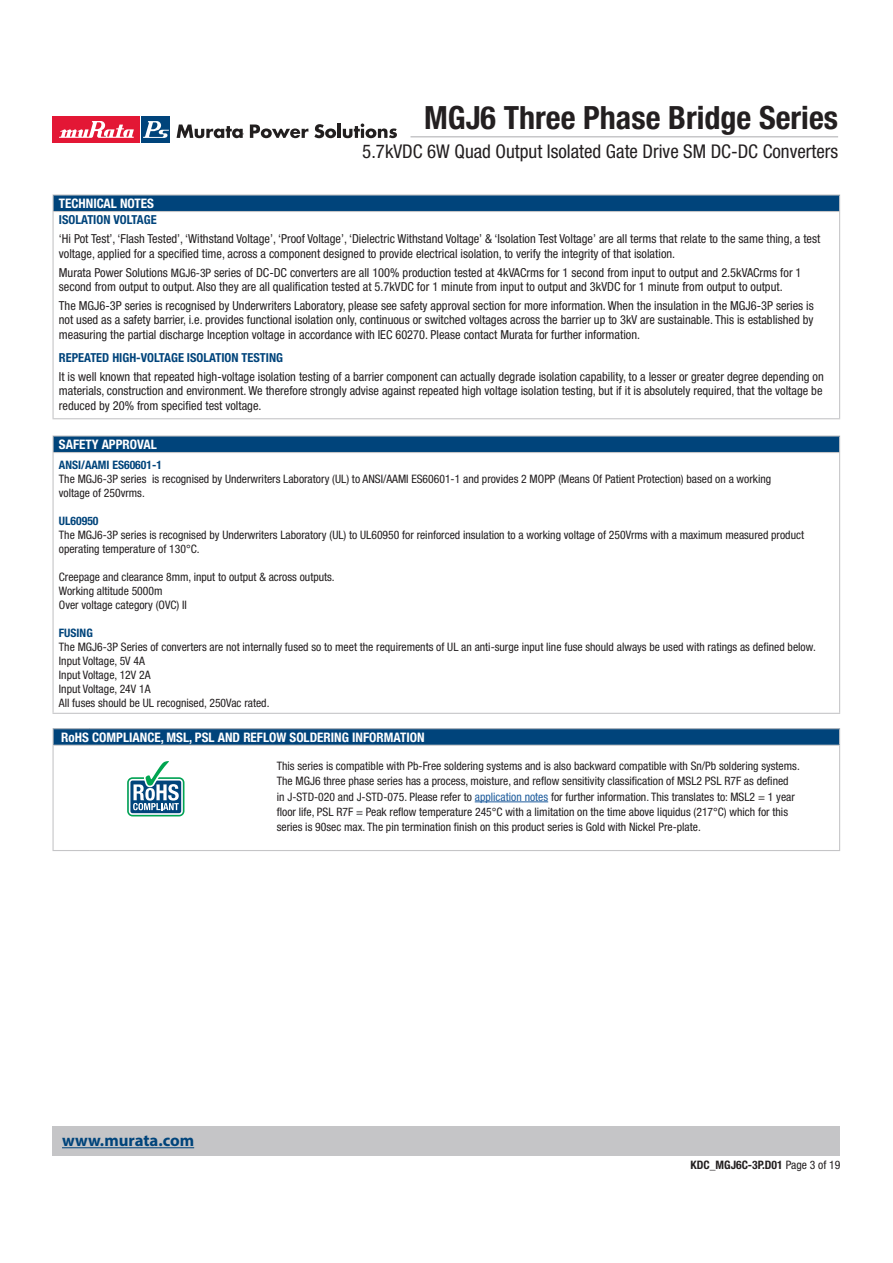
<style>
.page{position:relative;width:893px;height:1263px;background:#fff}
.page>*{position:absolute;margin:0;border:0;box-sizing:border-box;transform-origin:0 0}
.t1{font:700 condensed 32.1px "Helvetica Neue LT Std";color:#231f20}
.t2{font:condensed 18.9px "Helvetica Neue LT Std";color:#231f20}
.t3{font:700 16.8px "Myriad Pro";color:#00447b}
.t4{font:700 condensed 13.2px "Helvetica Neue LT Std";color:#fff}
.t5{font:condensed 12.45px/14.5px "Helvetica Neue LT Std";color:#231f20}
.t6{font:700 condensed 12.45px "Helvetica Neue LT Std";color:#00447b}
.t7{font:condensed 11.7px/14px "Helvetica Neue LT Std";color:#231f20}
.t8{font:700 condensed 11.7px "Helvetica Neue LT Std";color:#00447b}
.t9{font:700 condensed 11.7px "Helvetica Neue LT Std";color:#231f20}
.s1{font-size:11.7px}
.s2{color:#205d9d}
.s3{font-weight:400}
</style>
<div class="page">
<div style="left:53px;top:1127px;width:787px;height:29px;background:#c5c5c7"></div>
<hr style="left:410px;top:136px;width:428px;height:2px;background:#c5c5c7">
<hr style="left:62px;top:1147px;width:132px;height:1px;background:#00447b">
<div style="left:53px;top:116px;width:87px;height:27px;background:#e31735"></div>
<svg style="left:59px;top:121px;width:75px;height:17px"></svg>
<div style="left:141px;top:116px;width:29px;height:27px;background:#00447b"></div>
<svg style="left:143px;top:121px;width:26px;height:17px"></svg>
<svg style="left:177px;top:125px;width:66px;height:13px"></svg>
<svg style="left:250px;top:125px;width:58px;height:13px"></svg>
<svg style="left:314px;top:124px;width:22px;height:14px"></svg>
<hr style="left:337px;top:123px;width:4px;height:15px;background:#221f1f">
<svg style="left:343px;top:123px;width:54px;height:15px"></svg>
<div style="left:53px;top:436px;width:786px;height:17px;background:#00447b"></div>
<hr style="left:53px;top:435px;width:787px;height:2px;background:#c5c5c7">
<svg style="left:53px;top:437px;width:1px;height:15px"></svg>
<svg style="left:839px;top:437px;width:1px;height:15px"></svg>
<hr style="left:53px;top:452px;width:787px;height:1px;background:#c5c5c7">
<hr style="left:53px;top:453px;width:1px;height:260px;background:#c5c5c7">
<hr style="left:839px;top:453px;width:1px;height:260px;background:#c5c5c7">
<hr style="left:53px;top:713px;width:787px;height:1px;background:#c5c5c7">
<div style="left:53px;top:195px;width:786px;height:17px;background:#00447b"></div>
<hr style="left:53px;top:212px;width:1px;height:206px;background:#c5c5c7">
<hr style="left:839px;top:212px;width:1px;height:206px;background:#c5c5c7">
<hr style="left:53px;top:418px;width:787px;height:1px;background:#c5c5c7">
<hr style="left:53px;top:194px;width:787px;height:2px;background:#c5c5c7">
<svg style="left:53px;top:196px;width:1px;height:15px"></svg>
<svg style="left:839px;top:196px;width:1px;height:15px"></svg>
<hr style="left:53px;top:211px;width:787px;height:1px;background:#c5c5c7">
<div style="left:53px;top:729px;width:786px;height:16px;background:#00447b"></div>
<hr style="left:53px;top:728px;width:36px;height:1px;background:#c5c5c7">
<svg style="left:53px;top:729px;width:1px;height:16px"></svg>
<hr style="left:89px;top:728px;width:751px;height:1px;background:#c5c5c7">
<svg style="left:839px;top:729px;width:1px;height:16px"></svg>
<hr style="left:53px;top:745px;width:36px;height:1px;background:#c5c5c7">
<hr style="left:89px;top:745px;width:751px;height:1px;background:#c5c5c7">
<hr style="left:53px;top:746px;width:1px;height:104px;background:#c5c5c7">
<hr style="left:839px;top:746px;width:1px;height:104px;background:#c5c5c7">
<hr style="left:53px;top:850px;width:36px;height:1px;background:#c5c5c7">
<hr style="left:89px;top:850px;width:751px;height:1px;background:#c5c5c7">
<hr style="left:475px;top:802px;width:73px;height:1px;background:#205d9d">
<div style="left:127px;top:777px;width:57px;height:39px;border:2px solid #00a550;border-radius:5px"></div>
<svg style="left:130px;top:780px;width:52px;height:34px"></svg>
<div style="left:129px;top:779px;width:54px;height:36px;border:2px solid #fff;border-radius:3px"></div>
<svg style="left:133px;top:761px;width:46px;height:49px"></svg>
<h1 class="t1" style="left:424px;top:106px;width:415px">MGJ6 Three Phase Bridge Series</h1>
<h2 class="t2" style="left:362px;top:145px;width:477px">5.7kVDC 6W Quad Output Isolated Gate Drive SM DC-DC Converters</h2>
<p class="t4" style="left:59px;top:198px;width:97px">TECHNICAL NOTES</p>
<p class="t6" style="left:59px;top:215px;width:99px">ISOLATION VOLTAGE</p>
<p class="t5" style="left:59px;top:233px;width:763px">‘Hi Pot Test’, ‘Flash Tested’, ‘Withstand Voltage’, ‘Proof Voltage’, ‘Dielectric Withstand Voltage’ &amp; ‘Isolation Test Voltage’ are all terms that relate to the same thing, a test voltage, applied for a specified time, across a component designed to provide electrical isolation, to verify the integrity of that isolation.</p>
<p class="t5" style="left:59px;top:266px;width:744px">Murata Power Solutions <span class="s1">MGJ6-3P</span> series of DC-DC converters are all 100% production tested at 4kVACrms for 1 second from input to output and 2.5kVACrms for 1 second from output to output. Also they are all qualification tested at 5.7kVDC for 1 minute from input to output and 3kVDC for 1 minute from output to output.</p>
<p class="t5" style="left:59px;top:299px;width:756px;text-align:justify">The MGJ6-3P series is recognised by Underwriters Laboratory, please see safety approval section for more information. When the insulation in the MGJ6-3P series is not used as a safety barrier, i.e. provides functional isolation only, continuous or switched voltages across the barrier up to 3kV are sustainable. This is established by measuring the partial discharge Inception voltage in accordance with IEC 60270. Please contact Murata for further information.</p>
<p class="t6" style="left:59px;top:353px;width:226px">REPEATED HIGH-VOLTAGE ISOLATION TESTING</p>
<p class="t5" style="left:59px;top:370px;width:766px;text-align:justify">It is well known that repeated high-voltage isolation testing of a barrier component can actually degrade isolation capability, to a lesser or greater degree depending on materials, construction and environment. We therefore strongly advise against repeated high voltage isolation testing, but if it is absolutely required, that the voltage be reduced by 20% from specified test voltage.</p>
<p class="t4" style="left:59px;top:439px;width:99px">SAFETY APPROVAL</p>
<p class="t8" style="left:59px;top:461px;width:105px">ANSI/AAMI ES60601-1</p>
<p class="t7" style="left:59px;top:473px;width:714px">The MGJ6-3P series is recognised by Underwriters Laboratory (UL) to ANSI/AAMI ES60601-1 and provides 2 MOPP (Means Of Patient Protection) based on a working voltage of 250vrms.</p>
<p class="t8" style="left:59px;top:517px;width:41px">UL60950</p>
<p class="t7" style="left:59px;top:529px;width:747px">The MGJ6-3P series is recognised by Underwriters Laboratory (UL) to UL60950 for reinforced insulation to a working voltage of 250Vrms with a maximum measured product operating temperature of 130°C.</p>
<p class="t7" style="left:59px;top:571px;width:277px">Creepage and clearance 8mm, input to output &amp; across outputs.<br>Working altitude 5000m<br>Over voltage category (OVC) II</p>
<p class="t8" style="left:59px;top:629px;width:35px">FUSING</p>
<p class="t7" style="left:59px;top:641px;width:758px">The MGJ6-3P Series of converters are not internally fused so to meet the requirements of UL an anti-surge input line fuse should always be used with ratings as defined below.<br>Input Voltage, 5V 4A<br>Input Voltage, 12V 2A<br>Input Voltage, 24V 1A<br>All fuses should be UL recognised, 250Vac rated.</p>
<p class="t4" style="left:61px;top:732px;width:365px">RoHS COMPLIANCE, MSL, PSL AND REFLOW SOLDERING INFORMATION</p>
<p class="t7" style="left:277px;top:759px;width:524px;line-height:15.3px">This series is compatible with Pb-Free soldering systems and is also backward compatible with Sn/Pb soldering systems.<br>The MGJ6 three phase series has a process, moisture, and reflow sensitivity classification of MSL2 PSL R7F as defined<br>in J-STD-020 and J-STD-075. Please refer to <span class="s2">application notes</span> for further information. This translates to: MSL2 = 1 year floor life, PSL R7F = Peak reflow temperature 245°C with a limitation on the time above liquidus (217°C) which for this series is 90sec max. The pin termination finish on this product series is Gold with Nickel Pre-plate.</p>
<h3 class="t3" style="left:62px;top:1130px;width:134px">www.murata.com</h3>
<p class="t9" style="left:690px;top:1161px;width:151px">KDC_MGJ6C-3P.D01 <span class="s3">Page 3 of 19</span></p>
</div>
